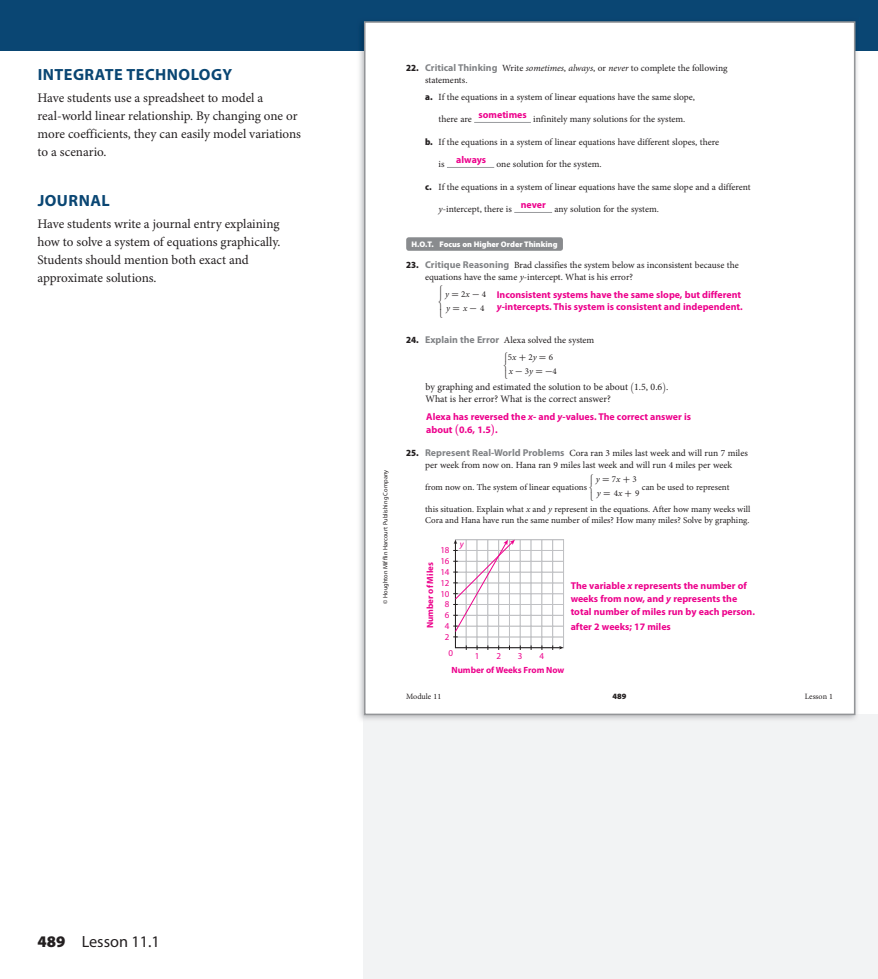
<style>
.page{position:relative;width:878px;height:979px;background:#fff}
.page>*{position:absolute;margin:0;border:0;box-sizing:border-box;transform-origin:0 0}
.t1{font:700 16.25px "Myriad Pro";letter-spacing:.03em;color:#0a4673}
.t2{font:16.25px "Myriad Pro";color:#231f20}
.t3{font:15.25px "Uni Math Plus";color:#231f20;scale:.59 1}
.t4{font:13.12px/18.1px "Minion Pro";letter-spacing:-.005em;color:#231f20}
.t5{font:700 9.88px/12.6px "Myriad Pro";color:#ed028c}
.t6{font:9.88px/11.8px "Minion Pro";letter-spacing:-.005em;color:#231f20}
.t7{font:9.5px/11.8px "Minion Pro";letter-spacing:-.005em;color:#231f20}
.t8{font:9px/11.2px "Minion Pro";letter-spacing:-.005em;color:#231f20}
.t9{font:700 9px "Myriad Pro";color:#ed028c}
.t10{font:italic 9px/13.9px "Minion Pro";color:#231f20}
.t11{font:9px "Myriad Pro";color:#ed028c}
.t12{font:9px/8.8px "Uni Math Plus";color:#231f20;text-align:justify}
.t13{font:700 9px "Uni Math Plus";color:#231f20}
.t14{font:italic 9px "Myriad Pro";color:#ed028c}
.t15{font:900 8.12px "Myriad Pro";color:#fff}
.t16{font:8.12px "Minion Pro";color:#231f20}
.t17{font:900 8.12px "Myriad Pro";color:#231f20}
.t18{font:6.25px "Myriad Pro";letter-spacing:.01em;color:#231f20}
.s1{font-family:"Myriad Pro";font-weight:900;font-stretch:semi-condensed}
.s2{font-family:"Myriad Pro";font-weight:700;font-size:9.88px;color:#818386}
.s3{font-style:italic}
.s4{font-family:"Uni Math Plus";font-weight:700;font-style:normal}
.s5{font-style:normal}
.s6{font-family:"Uni Math Plus";font-weight:700}
.s7{font-family:"Minion Pro";font-weight:400;font-style:italic}
.s8{font-family:"Minion Pro";font-weight:400}
.s9{font-family:"Uni Math Plus";font-size:11.5px}
.s10{font-family:"Uni Math Plus";font-size:11.75px}
.s11{font-family:"Uni Math Plus"}
.s12{font-weight:900}
</style>
<div class="page">
<div style="left:0;top:0;width:878px;height:50px;background:#0a4673"></div>
<div style="left:364px;top:714px;width:514px;height:265px;background:#f2f3f4"></div>
<img style="left:356px;top:50px;width:8px;height:672px">
<div style="left:365px;top:22px;width:489px;height:692px;background:#fff"></div>
<hr style="left:474px;top:122px;width:57px;height:1px;background:#999b9e">
<hr style="left:447px;top:167px;width:47px;height:1px;background:#999b9e">
<hr style="left:514px;top:212px;width:38px;height:1px;background:#999b9e">
<div style="left:406px;top:237px;width:157px;height:14px;background:#898b8e;border-radius:3px"></div>
<svg style="left:453px;top:540px;width:110px;height:110px"></svg>
<div style="left:364px;top:21px;width:491px;height:694px;border:2px solid #939598"></div>
<h1 class="t1" style="left:38px;top:65px;width:196px">INTEGRATE TECHNOLOGY</h1>
<h3 class="t4" style="left:38px;top:89px;width:265px">Have students use a spreadsheet to model a real-world linear relationship. By changing one or more coefficients, they can easily model variations to a scenario.</h3>
<h1 class="t1" style="left:38px;top:191px;width:74px">JOURNAL</h1>
<h3 class="t4" style="left:38px;top:215px;width:244px">Have students write a journal entry explaining how to solve a system of equations graphically.<br>Students should mention both exact and approximate solutions.</h3>
<p class="t18" style="left:382px;top:604px;width:136px;rotate:-90deg">© Houghton Mifflin Harcourt Publishing Company</p>
<p class="t7" style="left:425px;top:63px;width:304px;text-indent:-19px"><span class="s1">22.</span> <span class="s2">Critical Thinking</span> Write <span class="s3">sometimes</span>, <span class="s3">always</span>, or <span class="s3">never</span> to complete the following statements.</p>
<p class="t7" style="left:425px;top:91px;width:271px"><span class="s1">a.</span> If the equations in a system of linear equations have the same slope,</p>
<p class="t7" style="left:438px;top:114px;width:35px">there are</p>
<p class="t7" style="left:533px;top:114px;width:154px">infinitely many solutions for the system.</p>
<p class="t7" style="left:425px;top:136px;width:295px"><span class="s1">b.</span> If the equations in a system of linear equations have different slopes, there</p>
<p class="t7" style="left:438px;top:159px;width:7px">is</p>
<p class="t7" style="left:496px;top:159px;width:106px">one solution for the system.</p>
<p class="t7" style="left:425px;top:181px;width:327px"><span class="s1">c.</span> If the equations in a system of linear equations have the same slope and a different</p>
<p class="t7" style="left:438px;top:204px;width:75px"><span class="s3">y</span>-intercept, there is</p>
<p class="t7" style="left:554px;top:204px;width:106px">any solution for the system.</p>
<p class="t15" style="left:411px;top:239px;width:147px">H.O.T. Focus on Higher Order Thinking</p>
<p class="t7" style="left:425px;top:259px;width:315px;text-indent:-19px"><span class="s1">23.</span> <span class="s2">Critique Reasoning</span> Brad classifies the system below as inconsistent because the equations have the same <span class="s3">y</span>-intercept. What is his error?</p>
<p class="t12" style="left:438px;top:285px;width:6px">⎧</p>
<h2 class="t3" style="left:438px;top:292px;width:9px">⎨</h2>
<p class="t12" style="left:438px;top:309px;width:6px">⎩</p>
<p class="t5" style="left:478px;top:109px;width:50px">sometimes</p>
<p class="t5" style="left:456px;top:154px;width:31px">always</p>
<p class="t5" style="left:520px;top:199px;width:27px">never</p>
<p class="t5" style="left:497px;top:288px;width:247px">Inconsistent systems have the same slope, but different <span class="s3">y</span>-intercepts. This system is consistent and independent.</p>
<p class="t10" style="left:445px;top:287px;width:42px">y<span class="s4">=</span> <span class="s5">2</span>x<span class="s4">-</span> <span class="s5">4 </span>y<span class="s4">=</span>x<span class="s4">-</span><span class="s5">4</span></p>
<p class="t7" style="left:406px;top:334px;width:190px"><span class="s1">24.</span> <span class="s2">Explain the Error</span> Alexa solved the system</p>
<p class="t12" style="left:503px;top:352px;width:6px">⎧ ⎨ ⎩</p>
<p class="t8" style="left:508px;top:352px;width:47px">5<span class="s3">x</span> <span class="s6">+</span> 2<span class="s3">y</span> <span class="s6">=</span> 6</p>
<p class="t13" style="left:508px;top:366px;width:50px"><span class="s7">x</span>- <span class="s8">3</span><span class="s7">y</span>=-<span class="s8">4</span></p>
<p class="t6" style="left:425px;top:382px;width:244px">by graphing and estimated the solution to be about <span class="s9">(</span>1.5, 0.6<span class="s9">)</span>.<br>What is her error? What is the correct answer?</p>
<p class="t5" style="left:426px;top:411px;width:266px">Alexa has reversed the <span class="s3">x</span>- and <span class="s3">y</span>-values. The correct answer is about <span class="s10">(</span>0.6, 1.5<span class="s10">)</span>.</p>
<p class="t7" style="left:406px;top:447px;width:343px;text-align:center"><span class="s1">25.</span> <span class="s2">Represent Real-World Problems</span> Cora ran 3 miles last week and will run 7 miles per week from now on. Hana ran 9 miles last week and will run 4 miles per week</p>
<p class="t8" style="left:425px;top:481px;width:170px">from now on. The system of linear equations <span class="s11">⎨</span></p>
<p class="t12" style="left:589px;top:469px;width:6px;line-height:17.5px">⎧ ⎩</p>
<p class="t10" style="left:596px;top:473px;width:45px">y<span class="s4">=</span> <span class="s5">7</span>x<span class="s4">+</span> <span class="s5">3 </span>y<span class="s4">=</span> <span class="s5">4</span>x<span class="s4">+</span> <span class="s5">9</span></p>
<p class="t8" style="left:642px;top:481px;width:89px">can be used to represent</p>
<p class="t8" style="left:425px;top:504px;width:327px">this situation. Explain what <span class="s3">x</span> and <span class="s3">y</span> represent in the equations. After how many weeks will<br>Cora and Hana have run the same number of miles? How many miles? Solve by graphing.</p>
<p class="t9" style="left:424px;top:628px;width:67px;rotate:-90deg">Number of Miles</p>
<p class="t11" style="left:440px;top:545px;width:11px">18</p>
<p class="t11" style="left:440px;top:555px;width:11px">16</p>
<p class="t11" style="left:440px;top:566px;width:11px">14</p>
<p class="t11" style="left:440px;top:577px;width:11px">12</p>
<p class="t11" style="left:440px;top:588px;width:11px">10</p>
<p class="t11" style="left:445px;top:599px;width:6px">8</p>
<p class="t11" style="left:445px;top:609px;width:6px">6</p>
<p class="t11" style="left:445px;top:620px;width:6px">4</p>
<p class="t11" style="left:445px;top:631px;width:6px">2</p>
<p class="t14" style="left:460px;top:538px;width:5px">y</p>
<p class="t11" style="left:448px;top:648px;width:6px">0</p>
<p class="t11" style="left:475px;top:651px;width:6px">1</p>
<p class="t11" style="left:496px;top:651px;width:6px">2</p>
<p class="t11" style="left:518px;top:651px;width:6px">3</p>
<p class="t11" style="left:539px;top:651px;width:6px">4</p>
<p class="t5" style="left:570px;top:580px;width:186px">The variable <span class="s3">x</span> represents the number of weeks from now, and <span class="s3">y</span> represents the total number of miles run by each person.</p>
<p class="t5" style="left:570px;top:620px;width:102px">after 2 weeks; 17 miles</p>
<p class="t9" style="left:451px;top:664px;width:114px">Number of Weeks From Now</p>
<p class="t16" style="left:406px;top:691px;width:37px">Module 11</p>
<p class="t17" style="left:612px;top:692px;width:15px">489</p>
<p class="t16" style="left:804px;top:691px;width:30px">Lesson 1</p>
<h1 class="t2" style="left:38px;top:933px;width:124px"><span class="s12">489</span> Lesson 11 . 1</h1>
</div>
